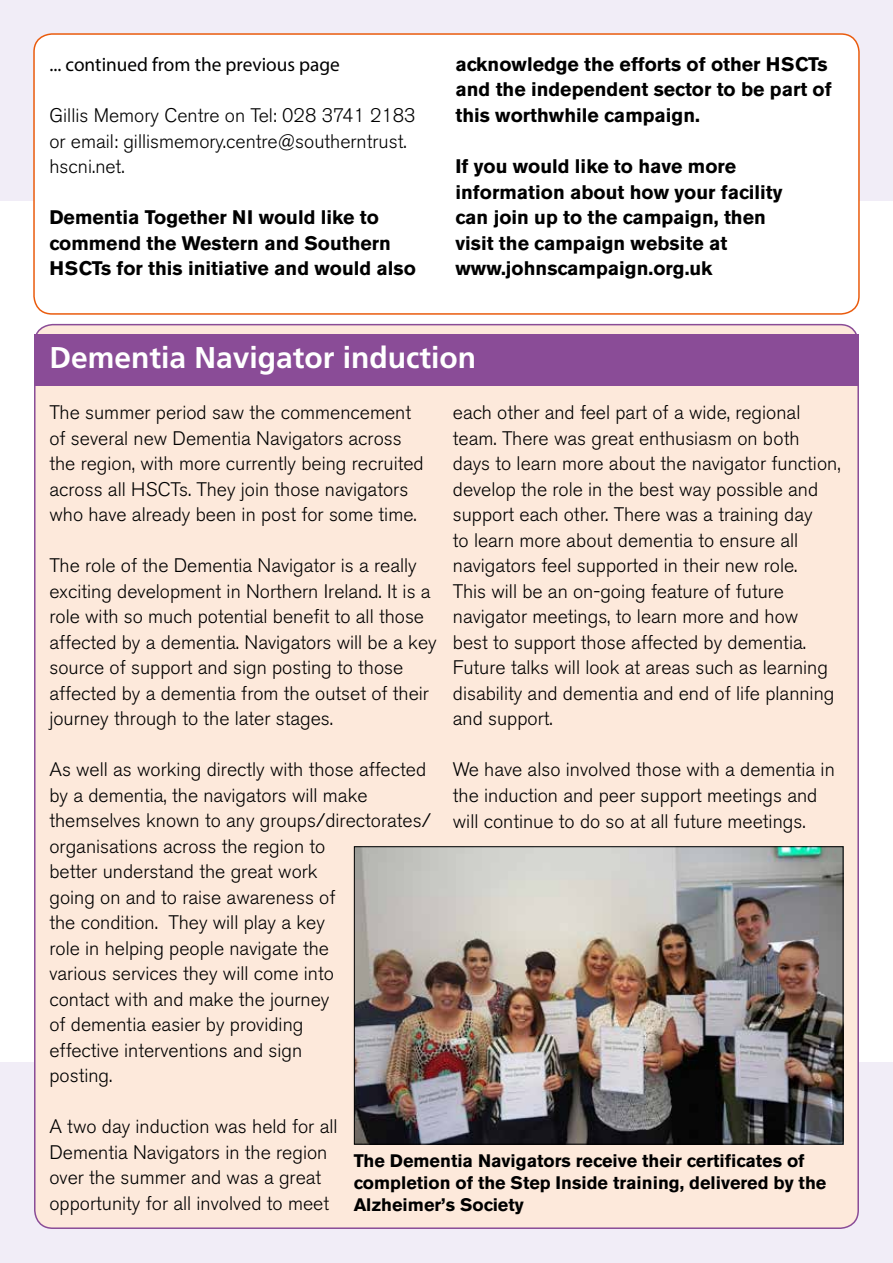
<style>
.page{position:relative;width:893px;height:1263px;background:#fff}
.page>*{position:absolute;margin:0;border:0;box-sizing:border-box;transform-origin:0 0}
.t1{font:700 30px "Frutiger";color:#fff}
.t2{font:300 19.5px/25.5px "Akzidenz Grotesk BE";color:#000}
.t3{font:700 19.5px/25.5px "Akzidenz Grotesk BE";color:#000}
.t4{font:19.5px "Myriad Pro";color:#000}
.t5{font:700 18px/21.6px "Akzidenz Grotesk BE";color:#000}
</style>
<div class="page">
<div style="left:0;top:1063px;width:893px;height:200px;background:#f1edf7"></div>
<div style="left:35px;top:325px;width:823px;height:903px;background:#fde9db;border-radius:18px"></div>
<div style="left:34px;top:334px;width:825px;height:52px;background:#8a4c97"></div>
<div style="left:0;top:0;width:893px;height:200px;background:#f1edf7"></div>
<div style="left:34px;top:34px;width:825px;height:280px;background:#fff;border-radius:18px"></div>
<div style="left:33px;top:33px;width:827px;height:282px;border:2px solid #ea5b0d;border-radius:18px"></div>
<img style="left:356px;top:848px;width:485px;height:294px">
<div style="left:354px;top:846px;width:489px;height:298px;border:1px solid #000"></div>
<p class="t4" style="left:49px;top:53px;width:292px">... continued from the previous page</p>
<p class="t2" style="left:49px;top:103px;width:368px">Gillis Memory Centre on Tel: 028 3741 2183 or email: gillismemory.centre@southerntrust. hscni.net.</p>
<p class="t3" style="left:49px;top:205px;width:368px">Dementia Together NI would like to commend the Western and Southern<br>HSCTs for this initiative and would also</p>
<p class="t3" style="left:455px;top:52px;width:378px">acknowledge the efforts of other HSCTs and the independent sector to be part of this worthwhile campaign.</p>
<p class="t3" style="left:455px;top:154px;width:329px">If you would like to have more information about how your facility can join up to the campaign, then visit the campaign website at www.johnscampaign.org.uk</p>
<h1 class="t1" style="left:49px;top:340px;width:428px">Dementia Navigator induction</h1>
<p class="t2" style="left:453px;top:400px;width:389px">each other and feel part of a wide, regional team. There was great enthusiasm on both days to learn more about the navigator function, develop the role in the best way possible and support each other. There was a training day<br>to learn more about dementia to ensure all navigators feel supported in their new role.<br>This will be an on-going feature of future navigator meetings, to learn more and how<br>best to support those affected by dementia.<br>Future talks will look at areas such as learning disability and dementia and end of life planning and support.</p>
<p class="t2" style="left:453px;top:757px;width:383px">We have also involved those with a dementia in the induction and peer support meetings and will continue to do so at all future meetings.</p>
<p class="t2" style="left:49px;top:400px;width:376px">The summer period saw the commencement of several new Dementia Navigators across the region, with more currently being recruited across all HSCTs. They join those navigators who have already been in post for some time.</p>
<p class="t2" style="left:49px;top:553px;width:389px">The role of the Dementia Navigator is a really exciting development in Northern Ireland. It is a role with so much potential benefit to all those affected by a dementia. Navigators will be a key source of support and sign posting to those affected by a dementia from the outset of their journey through to the later stages.</p>
<p class="t2" style="left:49px;top:757px;width:383px">As well as working directly with those affected by a dementia, the navigators will make themselves known to any groups/directorates/ organisations across the region to<br>better understand the great work<br>going on and to raise awareness of<br>the condition. They will play a key<br>role in helping people navigate the<br>various services they will come into<br>contact with and make the journey<br>of dementia easier by providing<br>effective interventions and sign<br>posting.</p>
<p class="t2" style="left:49px;top:1114px;width:290px">A two day induction was held for all Dementia Navigators in the region over the summer and was a great opportunity for all involved to meet</p>
<p class="t5" style="left:354px;top:1150px;width:474px">The Dementia Navigators receive their certificates of completion of the Step Inside training, delivered by the<br>Alzheimer’s Society</p>
</div>
